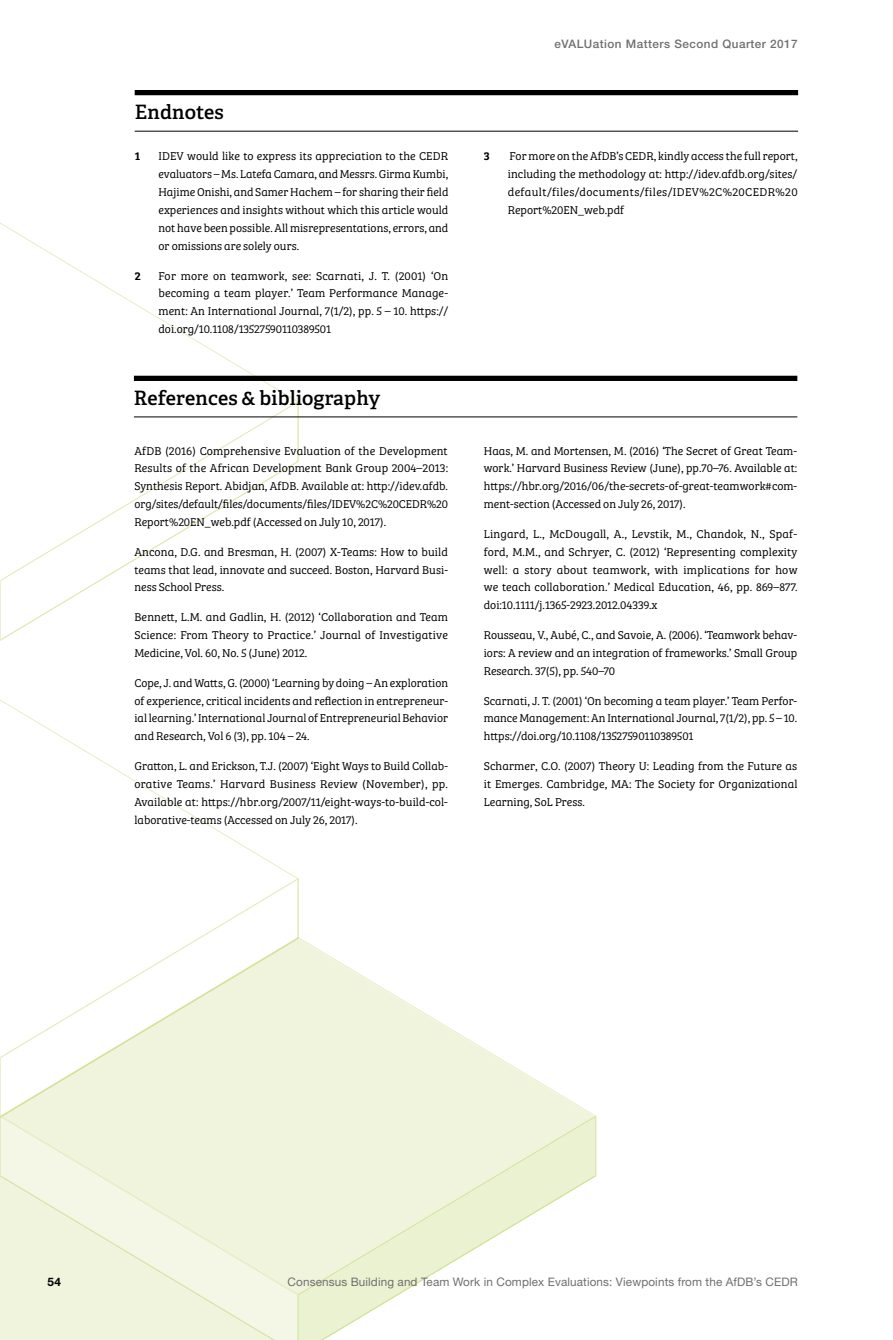
<style>
.page{position:relative;width:893px;height:1340px;background:#fff}
.page>*{position:absolute;margin:0;border:0;box-sizing:border-box;transform-origin:0 0}
.t1{font:600 19.78px "Adelle";letter-spacing:.01em;color:#000}
.t2{font:11.72px/17.8px "Bree Serif Lt";color:#000;text-align:justify}
.t3{font:11.72px "Helvetica Neue LT Std";letter-spacing:.01em;color:#706f6f}
.t4{font:500 11.72px "Helvetica Neue LT Std";letter-spacing:.04em;color:#706f6f}
.t5{font:11.72px "Bree Serif Sb";color:#000}
.t6{font:700 11.72px "Helvetica Neue LT Std";color:#000}
</style>
<div class="page">
<svg style="left:0;top:222px;width:299px;height:178px"></svg>
<svg style="left:1px;top:400px;width:298px;height:241px"></svg>
<svg style="left:0;top:579px;width:1px;height:62px"></svg>
<svg style="left:299px;top:937px;width:294px;height:177px"></svg>
<svg style="left:299px;top:1114px;width:298px;height:225px"></svg>
<svg style="left:0;top:1118px;width:299px;height:221px;background:#f0f4de"></svg>
<svg style="left:0;top:699px;width:296px;height:178px"></svg>
<svg style="left:1px;top:877px;width:298px;height:241px"></svg>
<svg style="left:0;top:1056px;width:1px;height:62px"></svg>
<div style="left:134px;top:376px;width:663px;height:5px;background:#000"></div>
<hr style="left:134px;top:416px;width:663px;height:1px;background:#000">
<div style="left:135px;top:90px;width:663px;height:5px;background:#000"></div>
<hr style="left:135px;top:131px;width:663px;height:1px;background:#000">
<h1 class="t1" style="left:135px;top:100px;width:91px">Endnotes</h1>
<p class="t5" style="left:135px;top:147px;width:7px">1</p>
<p class="t2" style="left:158px;top:147px;width:291px">IDEV would like to express its appreciation to the CEDR evaluators – Ms. Latefa Camara, and Messrs. Girma Kumbi, Hajime Onishi, and Samer Hachem – for sharing their field experiences and insights without which this article would not have been possible. All misrepresentations, errors, and or omissions are solely ours.</p>
<p class="t5" style="left:135px;top:266px;width:7px">2</p>
<p class="t2" style="left:158px;top:266px;width:291px">For more on teamwork, see: Scarnati, J. T. (2001) ‘On becoming a team player.’ Team Performance Manage&shy;ment: An International Journal, 7(1/2), pp. 5 – 10. https:// doi.org/10.1108/13527590110389501</p>
<h1 class="t1" style="left:134px;top:385px;width:248px">References &amp; bibliography</h1>
<p class="t2" style="left:134px;top:441px;width:315px">AfDB (2016) Comprehensive Evaluation of the Development Results of the African Development Bank Group 2004–2013:<br>Synthesis Report. Abidjan, AfDB. Available at: http://idev.afdb. org/sites/default/files/documents/files/IDEV%2C%20CEDR%20<br>Report%20EN_web.pdf (Accessed on July 10, 2017).</p>
<p class="t2" style="left:134px;top:542px;width:315px">Ancona, D.G. and Bresman, H. (2007) X-Teams: How to build teams that lead, innovate and succeed. Boston, Harvard Busi&shy;ness School Press.</p>
<p class="t2" style="left:134px;top:607px;width:315px">Bennett, L.M. and Gadlin, H. (2012) ‘Collaboration and Team Science: From Theory to Practice.’ Journal of Investigative Medicine, Vol. 60, No. 5 (June) 2012.</p>
<p class="t2" style="left:134px;top:673px;width:315px">Cope, J. and Watts, G. (2000) ‘Learning by doing – An exploration of experience, critical incidents and reflection in entrepreneur&shy;ial learning.’ International Journal of Entrepreneurial Behavior and Research, Vol 6 (3), pp. 104 – 24.</p>
<p class="t2" style="left:134px;top:756px;width:315px">Gratton, L. and Erickson, T.J. (2007) ‘Eight Ways to Build Collab&shy;orative Teams.’ Harvard Business Review (November), pp.<br>Available at: https://hbr.org/2007/11/eight-ways-to-build-col&shy;laborative-teams (Accessed on July 26, 2017).</p>
<p class="t4" style="left:554px;top:36px;width:245px">eVALUation Matters Second Quarter 2017</p>
<p class="t5" style="left:484px;top:147px;width:7px">3</p>
<p class="t2" style="left:508px;top:147px;width:291px">For more on the AfDB’s CEDR, kindly access the full report, including the methodology at: http://idev.afdb.org/sites/ default/files/documents/files/IDEV%2C%20CEDR%20<br>Report%20EN_web.pdf</p>
<p class="t2" style="left:484px;top:441px;width:315px">Haas, M. and Mortensen, M. (2016) ‘The Secret of Great Team&shy;work.’ Harvard Business Review (June), pp.70–76. Available at: https://hbr.org/2016/06/the-secrets-of-great-teamwork#com&shy;ment-section (Accessed on July 26, 2017).</p>
<p class="t2" style="left:484px;top:524px;width:315px">Lingard, L., McDougall, A., Levstik, M., Chandok, N., Spaf&shy;ford, M.M., and Schryer, C. (2012) ‘Representing complexity well: a story about teamwork, with implications for how we teach collaboration.’ Medical Education, 46, pp. 869–877. doi:10.1111/j.1365-2923.2012.04339.x</p>
<p class="t2" style="left:484px;top:625px;width:315px">Rousseau, V., Aubé, C., and Savoie, A. (2006). ‘Teamwork behav&shy;iors: A review and an integration of frameworks.’ Small Group Research. 37(5), pp. 540–70</p>
<p class="t2" style="left:484px;top:691px;width:315px">Scarnati, J. T. (2001) ‘On becoming a team player.’ Team Perfor&shy;mance Management: An International Journal, 7(1/2), pp. 5 – 10. https://doi.org/10.1108/13527590110389501</p>
<p class="t2" style="left:484px;top:756px;width:315px">Scharmer, C.O. (2007) Theory U: Leading from the Future as it Emerges. Cambridge, MA: The Society for Organizational Learning, SoL Press.</p>
<p class="t6" style="left:48px;top:1274px;width:15px">54</p>
<p class="t3" style="left:288px;top:1274px;width:512px">Consensus Building and Team Work in Complex Evaluations: Viewpoints from the AfDB’s CEDR</p>
</div>
